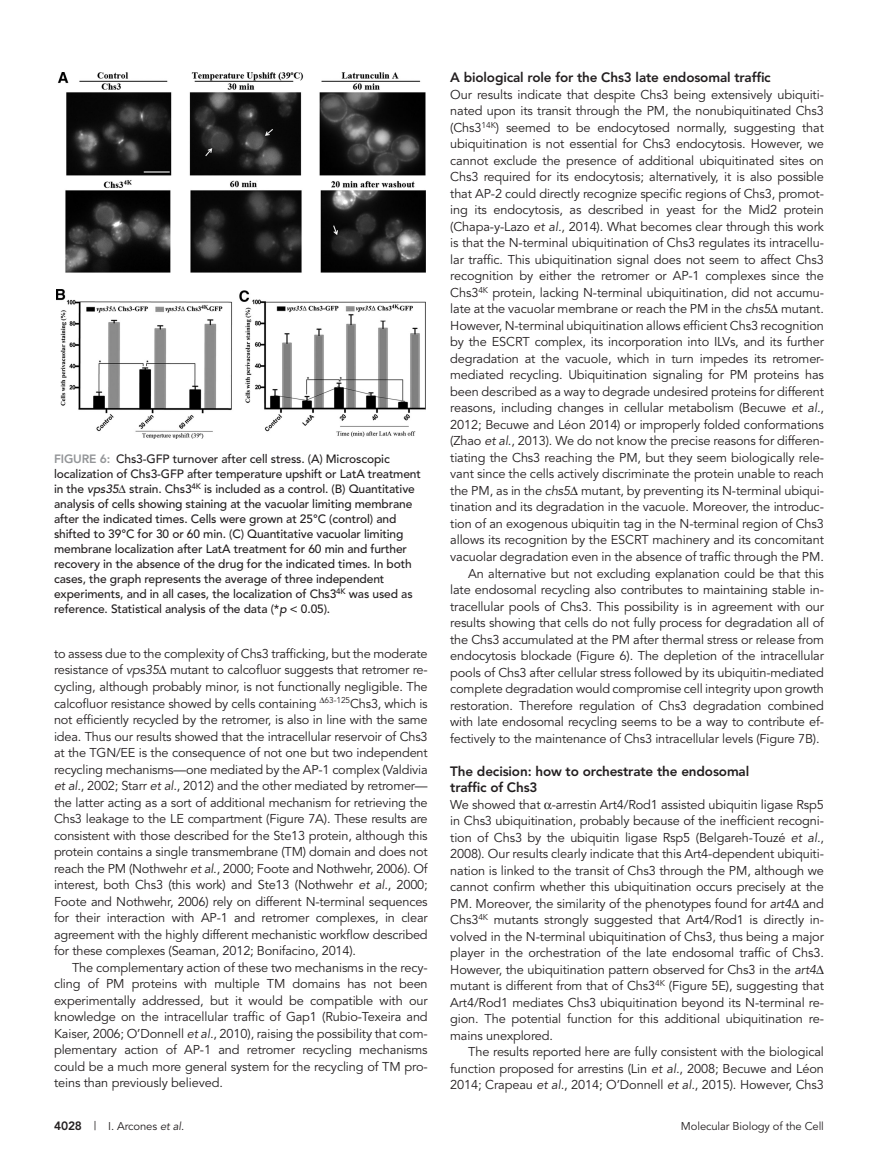
<style>
.page{position:relative;width:878px;height:1175px;background:#fff}
.page>*{position:absolute;margin:0;border:0;box-sizing:border-box;transform-origin:0 0}
.t1{font:800 13.5px/16.5px "Avenir";letter-spacing:-.01em;color:#231f20}
.ParaFL{font:12.75px/16.5px "Avenir";letter-spacing:-.01em;color:#231f20;text-align:justify}
.Para{font:12.75px/16.5px "Avenir";letter-spacing:-.015em;color:#231f20;text-align:justify}
.FigCaption{font:500 12px/15px "Avenir";letter-spacing:-.01em;color:#231f20}
.t2{font:11.25px "Avenir";letter-spacing:-.01em;color:#231f20}
.s1{font-weight:800;color:#939598}
.s2{font-style:italic}
.s3{font-weight:800;font-size:12px}
.s4{font-size:12px}
</style>
<div class="page">
<img style="left:56px;top:72px;width:369px;height:367px">
<p class="FigCaption" style="left:54px;top:451px;width:368px"><span class="s1">FIGURE 6:</span> Chs3-GFP turnover after cell stress. (A) Microscopic localization of Chs3-GFP after temperature upshift or LatA treatment in the <span class="s2">vps35</span> strain. Chs3<sup>4K</sup> is included as a control. (B) Quantitative analysis of cells showing staining at the vacuolar limiting membrane after the indicated times. Cells were grown at 25°C (control) and shifted to 39°C for 30 or 60 min. (C) Quantitative vacuolar limiting membrane localization after LatA treatment for 60 min and further recovery in the absence of the drug for the indicated times. In both cases, the graph represents the average of three independent experiments, and in all cases, the localization of Chs3<sup>4K</sup> was used as reference. Statistical analysis of the data (*<span class="s2">p</span> &lt; 0.05).</p>
<p class="Para" style="left:54px;top:645px;width:375px">to assess due to the complexity of Chs3 trafficking, but the moderate resistance of <span class="s2">vps35</span> mutant to calcofluor suggests that retromer re&shy;cycling, although probably minor, is not functionally negligible. The calcofluor resistance showed by cells containing <sup>63-125</sup>Chs3, which is not efficiently recycled by the retromer, is also in line with the same idea. Thus our results showed that the intracellular reservoir of Chs3 at the TGN/EE is the consequence of not one but two independent recycling mechanisms—one mediated by the AP-1 complex (Valdivia <span class="s2">et al.</span>, 2002; Starr <span class="s2">et al.</span>, 2012) and the other mediated by retromer— the latter acting as a sort of additional mechanism for retrieving the Chs3 leakage to the LE compartment (Figure 7A). These results are consistent with those described for the Ste13 protein, although this protein contains a single transmembrane (TM) domain and does not reach the PM (Nothwehr <span class="s2">et al.</span>, 2000; Foote and Nothwehr, 2006). Of interest, both Chs3 (this work) and Ste13 (Nothwehr <span class="s2">et al.</span>, 2000; Foote and Nothwehr, 2006) rely on different N-terminal sequences for their interaction with AP-1 and retromer complexes, in clear agreement with the highly different mechanistic workflow described for these complexes (Seaman, 2012; Bonifacino, 2014).</p>
<p class="Para" style="left:54px;top:959px;width:375px;text-indent:18px">The complementary action of these two mechanisms in the recy&shy;cling of PM proteins with multiple TM domains has not been experimentally addressed, but it would be compatible with our knowledge on the intracellular traffic of Gap1 (Rubio-Texeira and Kaiser, 2006; O’Donnell <span class="s2">et al.</span>, 2010), raising the possibility that com&shy;plementary action of AP-1 and retromer recycling mechanisms could be a much more general system for the recycling of TM pro&shy;teins than previously believed.</p>
<h2 class="t1" style="left:450px;top:69px;width:322px">A biological role for the Chs3 late endosomal traffic</h2>
<p class="ParaFL" style="left:450px;top:86px;width:375px">Our results indicate that despite Chs3 being extensively ubiquiti&shy;nated upon its transit through the PM, the nonubiquitinated Chs3 (Chs3<sup>14K</sup>) seemed to be endocytosed normally, suggesting that ubiquitination is not essential for Chs3 endocytosis. However, we cannot exclude the presence of additional ubiquitinated sites on Chs3 required for its endocytosis; alternatively, it is also possible that AP-2 could directly recognize specific regions of Chs3, promot&shy;ing its endocytosis, as described in yeast for the Mid2 protein (Chapa-y-Lazo <span class="s2">et al.</span>, 2014). What becomes clear through this work is that the N-terminal ubiquitination of Chs3 regulates its intracellu&shy;lar traffic. This ubiquitination signal does not seem to affect Chs3 recognition by either the retromer or AP-1 complexes since the Chs3<sup>4K</sup> protein, lacking N-terminal ubiquitination, did not accumu&shy;late at the vacuolar membrane or reach the PM in the <span class="s2">chs5</span> mutant.<br>However, N-terminal ubiquitination allows efficient Chs3 recognition by the ESCRT complex, its incorporation into ILVs, and its further degradation at the vacuole, which in turn impedes its retromer&shy;mediated recycling. Ubiquitination signaling for PM proteins has been described as a way to degrade undesired proteins for different reasons, including changes in cellular metabolism (Becuwe <span class="s2">et al.</span>, 2012; Becuwe and Léon 2014) or improperly folded conformations (Zhao <span class="s2">et al.</span>, 2013). We do not know the precise reasons for differen&shy;tiating the Chs3 reaching the PM, but they seem biologically rele&shy;vant since the cells actively discriminate the protein unable to reach the PM, as in the <span class="s2">chs5</span> mutant, by preventing its N-terminal ubiqui&shy;tination and its degradation in the vacuole. Moreover, the introduc&shy;tion of an exogenous ubiquitin tag in the N-terminal region of Chs3 allows its recognition by the ESCRT machinery and its concomitant vacuolar degradation even in the absence of traffic through the PM.</p>
<p class="Para" style="left:450px;top:565px;width:375px;text-indent:18px">An alternative but not excluding explanation could be that this late endosomal recycling also contributes to maintaining stable in&shy;tracellular pools of Chs3. This possibility is in agreement with our results showing that cells do not fully process for degradation all of the Chs3 accumulated at the PM after thermal stress or release from endocytosis blockade (Figure 6). The depletion of the intracellular pools of Chs3 after cellular stress followed by its ubiquitin-mediated complete degradation would compromise cell integrity upon growth restoration. Therefore regulation of Chs3 degradation combined with late endosomal recycling seems to be a way to contribute ef&shy;fectively to the maintenance of Chs3 intracellular levels (Figure 7B).</p>
<h2 class="t1" style="left:450px;top:762px;width:300px">The decision: how to orchestrate the endosomal traffic of Chs3</h2>
<p class="ParaFL" style="left:450px;top:796px;width:375px;text-align:left">We showed that -arrestin Art4/Rod1 assisted ubiquitin ligase Rsp5 in Chs3 ubiquitination, probably because of the inefficient recogni&shy;tion of Chs3 by the ubiquitin ligase Rsp5 (Belgareh-Touzé <span class="s2">et al.</span>, 2008). Our results clearly indicate that this Art4-dependent ubiquiti&shy;nation is linked to the transit of Chs3 through the PM, although we cannot confirm whether this ubiquitination occurs precisely at the PM. Moreover, the similarity of the phenotypes found for <span class="s2">art4</span> and Chs3<sup>4K</sup> mutants strongly suggested that Art4/Rod1 is directly in&shy;volved in the N-terminal ubiquitination of Chs3, thus being a major player in the orchestration of the late endosomal traffic of Chs3.<br>However, the ubiquitination pattern observed for Chs3 in the <span class="s2">art4 </span>mutant is different from that of Chs3<sup>4K</sup> (Figure 5E), suggesting that Art4/Rod1 mediates Chs3 ubiquitination beyond its N-terminal re&shy;gion. The potential function for this additional ubiquitination re&shy;mains unexplored.</p>
<p class="Para" style="left:450px;top:1043px;width:375px;text-indent:18px">The results reported here are fully consistent with the biological function proposed for arrestins (Lin <span class="s2">et al.</span>, 2008; Becuwe and Léon 2014; Crapeau <span class="s2">et al.</span>, 2014; O’Donnell <span class="s2">et al.</span>, 2015). However, Chs3</p>
<p class="t2" style="left:54px;top:1119px;width:132px"><span class="s3">4028</span> <span class="s4">|</span> I. Arcones <span class="s2">et al</span>.</p>
<p class="t2" style="left:681px;top:1119px;width:144px">Molecular Biology of the Cell</p>
</div>
